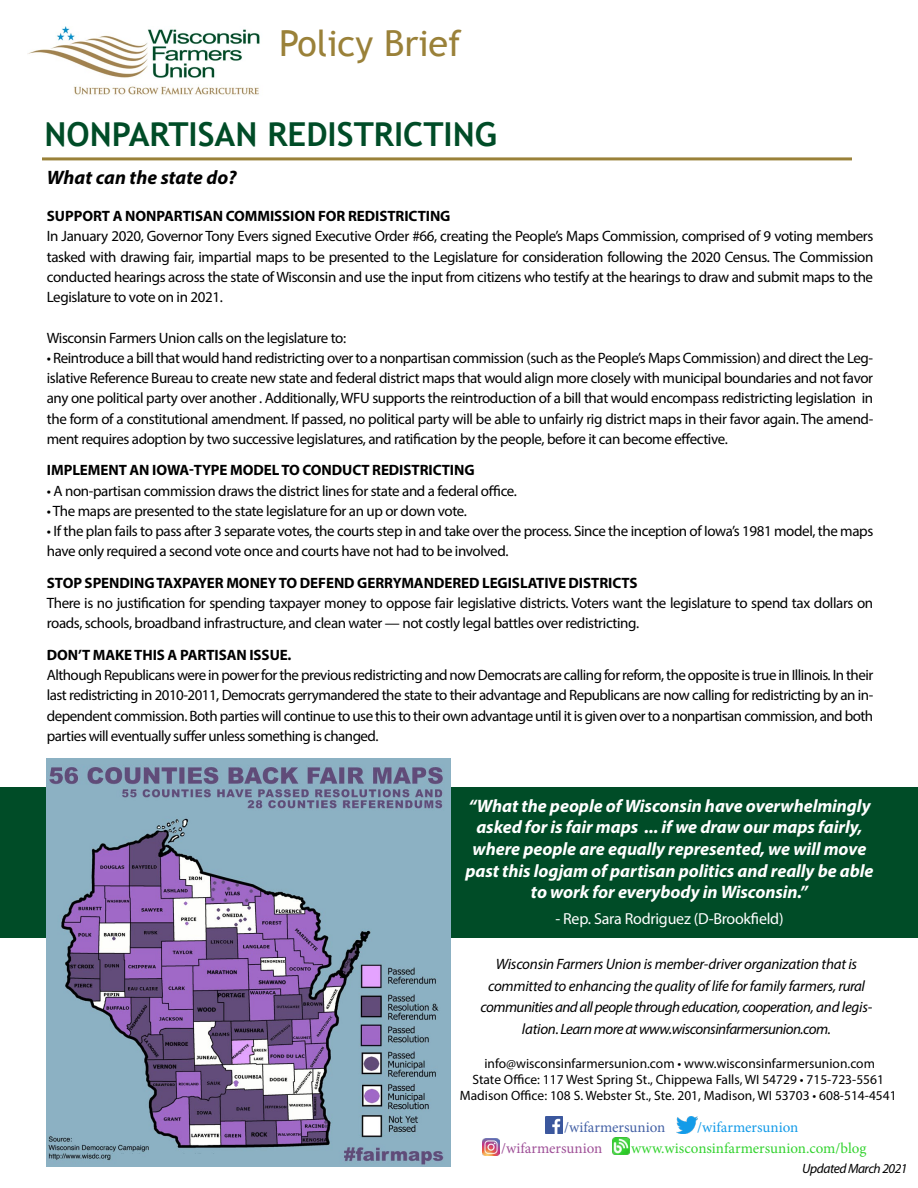
<style>
.page{position:relative;width:918px;height:1188px;background:#fff}
.page>*{position:absolute;margin:0;border:0;box-sizing:border-box;transform-origin:0 0}
.t1{font:36px "Trebuchet MS";color:#9a8139}
.t2{font:700 33px "Trebuchet MS";color:#004c27}
.t3{font:italic 700 19.5px "Myriad Pro";color:#000}
.t4{font:italic 700 18px/21.6px "Myriad Pro";letter-spacing:-.005em;color:#fff;text-align:center}
.t5{font:15.9px "Myriad Pro";letter-spacing:-.015em;color:#fff}
.t6{font:15px/20.2px "Myriad Pro";letter-spacing:-.025em;color:#000;text-align:justify}
.t7{font:italic 15px/21.6px "Myriad Pro";letter-spacing:-.015em;color:#000;text-align:center}
.t8{font:700 15px "Myriad Pro";letter-spacing:-.005em;color:#000}
.t9{font:15px "Minion Pro";color:#34d330}
.t10{font:15px "Minion Pro";color:#4562a6}
.t11{font:15px "Minion Pro";color:#139be8}
.t12{font:15px "Minion Pro";color:#9f5198}
.t13{font:13.5px/16.2px "Myriad Pro";color:#000;text-align:center}
.t14{font:italic 13.5px "Myriad Pro";letter-spacing:-.035em;color:#000}
</style>
<div class="page">
<div style="left:0;top:788px;width:918px;height:150px;background:#004c27"></div>
<img style="left:27px;top:26px;width:233px;height:69px">
<hr style="left:42px;top:157px;width:810px;height:3px;background:#9a8139">
<img style="left:483px;top:1139px;width:17px;height:17px">
<img style="left:546px;top:1116px;width:17px;height:17px">
<img style="left:676px;top:1116px;width:21px;height:17px">
<img style="left:613px;top:1137px;width:17px;height:17px">
<img style="left:47px;top:758px;width:403px;height:408px">
<h1 class="t1" style="left:279px;top:22px;width:184px">Policy Brief</h1>
<h2 class="t2" style="left:45px;top:113px;width:454px">NONPARTISAN REDISTRICTING</h2>
<h3 class="t3" style="left:47px;top:165px;width:191px">What can the state do?</h3>
<p class="t8" style="left:47px;top:206px;width:405px">SUPPORT A NONPARTISAN COMMISSION FOR REDISTRICTING</p>
<p class="t6" style="left:47px;top:226px;width:828px">In January 2020, Governor Tony Evers signed Executive Order #66, creating the People’s Maps Commission, comprised of 9 voting members tasked with drawing fair, impartial maps to be presented to the Legislature for consideration following the 2020 Census. The Commission conducted hearings across the state of Wisconsin and use the input from citizens who testify at the hearings to draw and submit maps to the Legislature to vote on in 2021.</p>
<p class="t6" style="left:47px;top:327px;width:301px">Wisconsin Farmers Union calls on the legislature to:</p>
<p class="t6" style="left:47px;top:348px;width:828px">• Reintroduce a bill that would hand redistricting over to a nonpartisan commission (such as the People’s Maps Commission) and direct the Leg&shy;islative Reference Bureau to create new state and federal district maps that would align more closely with municipal boundaries and not favor any one political party over another . Additionally, WFU supports the reintroduction of a bill that would encompass redistricting legislation in the form of a constitutional amendment. If passed, no political party will be able to unfairly rig district maps in their favor again. The amend&shy;ment requires adoption by two successive legislatures, and ratification by the people, before it can become effective.</p>
<p class="t8" style="left:47px;top:461px;width:429px">IMPLEMENT AN IOWA-TYPE MODEL TO CONDUCT REDISTRICTING</p>
<p class="t6" style="left:47px;top:480px;width:472px">• A non-partisan commission draws the district lines for state and a federal office.</p>
<p class="t6" style="left:47px;top:501px;width:422px">• The maps are presented to the state legislature for an up or down vote.</p>
<p class="t6" style="left:47px;top:521px;width:828px">• If the plan fails to pass after 3 separate votes, the courts step in and take over the process. Since the inception of Iowa’s 1981 model, the maps have only required a second vote once and courts have not had to be involved.</p>
<p class="t8" style="left:47px;top:573px;width:592px">STOP SPENDING TAXPAYER MONEY TO DEFEND GERRYMANDERED LEGISLATIVE DISTRICTS</p>
<p class="t6" style="left:47px;top:593px;width:828px">There is no justification for spending taxpayer money to oppose fair legislative districts. Voters want the legislature to spend tax dollars on roads, schools, broadband infrastructure, and clean water — not costly legal battles over redistricting.</p>
<p class="t8" style="left:47px;top:645px;width:246px">DON’T MAKE THIS A PARTISAN ISSUE.</p>
<p class="t6" style="left:47px;top:665px;width:828px">Although Republicans were in power for the previous redistricting and now Democrats are calling for reform, the opposite is true in Illinois. In their last redistricting in 2010-2011, Democrats gerrymandered the state to their advantage and Republicans are now calling for redistricting by an in&shy;dependent commission. Both parties will continue to use this to their own advantage until it is given over to a nonpartisan commission, and both parties will eventually suffer unless something is changed.</p>
<p class="t4" style="left:466px;top:794px;width:410px">“What the people of Wisconsin have overwhelmingly asked for is fair maps ... if we draw our maps fairly, where people are equally represented, we will move past this logjam of partisan politics and really be able to work for everybody in Wisconsin.”</p>
<p class="t5" style="left:555px;top:909px;width:230px">- Rep. Sara Rodriguez (D-Brookfield)</p>
<p class="t7" style="left:481px;top:953px;width:393px">Wisconsin Farmers Union is member-driver organization that is committed to enhancing the quality of life for family farmers, rural communities and all people through education, cooperation, and legis&shy;lation. Learn more at www.wisconsinfarmersunion.com.</p>
<p class="t13" style="left:460px;top:1055px;width:438px">info@wisconsinfarmersunion.com • www.wisconsinfarmersunion.com<br>State Office: 117 West Spring St., Chippewa Falls, WI 54729 • 715-723-5561<br>Madison Office: 108 S. Webster St., Ste. 201, Madison, WI 53703 • 608-514-4541</p>
<p class="t10" style="left:564px;top:1117px;width:103px">/wifarmersunion</p>
<p class="t11" style="left:697px;top:1117px;width:103px">/wifarmersunion</p>
<p class="t12" style="left:501px;top:1138px;width:103px">/wifarmersunion</p>
<p class="t9" style="left:631px;top:1138px;width:237px">www.wisconsinfarmersunion.com/blog</p>
<p class="t14" style="left:802px;top:1160px;width:107px">Updated March 2021</p>
</div>
